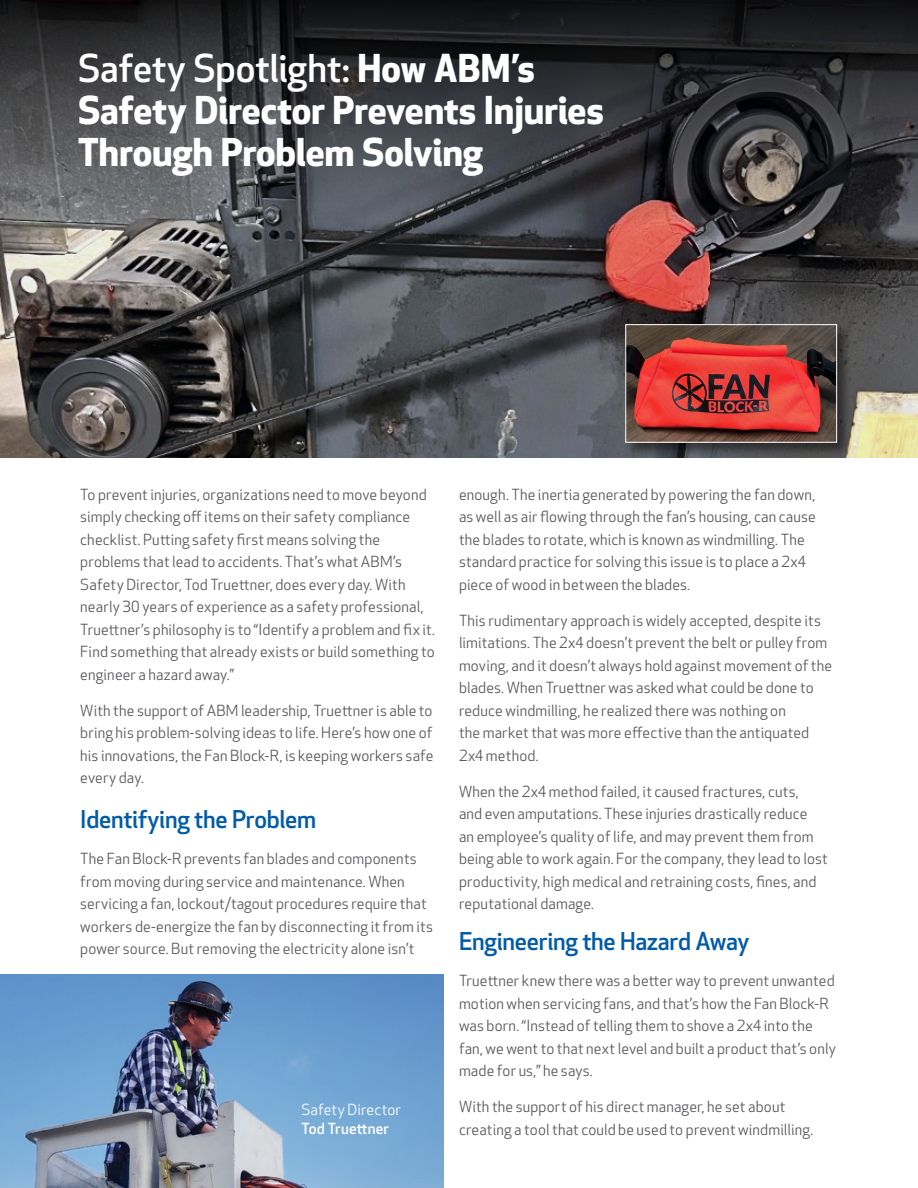
<style>
.page{position:relative;width:918px;height:1188px;background:#fff}
.page>*{position:absolute;margin:0;border:0;box-sizing:border-box;transform-origin:0 0}
.t1{font:700 37.5px/42px "Apex New";letter-spacing:-.005em;color:#fff}
.t2{font:500 24px "Apex New";letter-spacing:-.01em;color:#005ba8}
.t3{font:15px/22.5px "Apex New";letter-spacing:.01em;color:#58595b}
.t4{font:15px "Apex New";letter-spacing:.01em;color:#fff}
.t5{font:500 15px "Apex New";letter-spacing:.01em;color:#fff}
.s1{font-weight:500}
</style>
<div class="page">
<img style="left:0;top:279px;width:918px;height:179px">
<svg style="left:0;top:0;width:918px;height:279px;background:#403e40"></svg>
<img style="left:0;top:974px;width:444px;height:214px">
<div style="left:624px;top:323px;width:228px;height:134px;background:#000;opacity:.49"></div>
<img style="left:627px;top:326px;width:208px;height:115px">
<div style="left:625px;top:324px;width:212px;height:119px;border:1px solid #fff"></div>
<h1 class="t1" style="left:78px;top:46px;width:528px"><span class="s1">Safety Spotlight:</span> How ABM’s<br>Safety Director Prevents Injuries<br>Through Problem Solving</h1>
<p class="t3" style="left:80px;top:483px;width:356px">To prevent injuries, organizations need to move beyond simply checking off items on their safety compliance checklist. Putting safety first means solving the problems that lead to accidents. That’s what ABM’s Safety Director, Tod Truettner, does every day. With nearly 30 years of experience as a safety professional, Truettner’s philosophy is to “Identify a problem and fix it.<br>Find something that already exists or build something to engineer a hazard away.”</p>
<p class="t3" style="left:80px;top:699px;width:355px;text-align:justify">With the support of ABM leadership, Truettner is able to bring his problem-solving ideas to life. Here’s how one of his innovations, the Fan Block-R, is keeping workers safe every day.</p>
<h2 class="t2" style="left:80px;top:803px;width:237px">Identifying the Problem</h2>
<p class="t3" style="left:80px;top:847px;width:354px">The Fan Block-R prevents fan blades and components from moving during service and maintenance. When servicing a fan, lockout/tagout procedures require that workers de-energize the fan by disconnecting it from its power source. But removing the electricity alone isn’t</p>
<p class="t4" style="left:301px;top:1100px;width:101px">Safety Director</p>
<p class="t5" style="left:301px;top:1118px;width:89px">Tod Truettner</p>
<p class="t3" style="left:459px;top:483px;width:358px">enough. The inertia generated by powering the fan down, as well as air flowing through the fan’s housing, can cause the blades to rotate, which is known as windmilling. The standard practice for solving this issue is to place a 2x4 piece of wood in between the blades.</p>
<p class="t3" style="left:459px;top:609px;width:375px">This rudimentary approach is widely accepted, despite its limitations. The 2x4 doesn’t prevent the belt or pulley from moving, and it doesn’t always hold against movement of the blades. When Truettner was asked what could be done to reduce windmilling, he realized there was nothing on<br>the market that was more effective than the antiquated 2x4 method.</p>
<p class="t3" style="left:459px;top:780px;width:370px">When the 2x4 method failed, it caused fractures, cuts,<br>and even amputations. These injuries drastically reduce<br>an employee’s quality of life, and may prevent them from being able to work again. For the company, they lead to lost productivity, high medical and retraining costs, fines, and reputational damage.</p>
<h2 class="t2" style="left:459px;top:925px;width:292px">Engineering the Hazard Away</h2>
<p class="t3" style="left:459px;top:970px;width:378px">Truettner knew there was a better way to prevent unwanted motion when servicing fans, and that’s how the Fan Block-R was born. “Instead of telling them to shove a 2x4 into the fan, we went to that next level and built a product that’s only made for us,” he says.</p>
<p class="t3" style="left:459px;top:1096px;width:356px">With the support of his direct manager, he set about creating a tool that could be used to prevent windmilling.</p>
</div>
